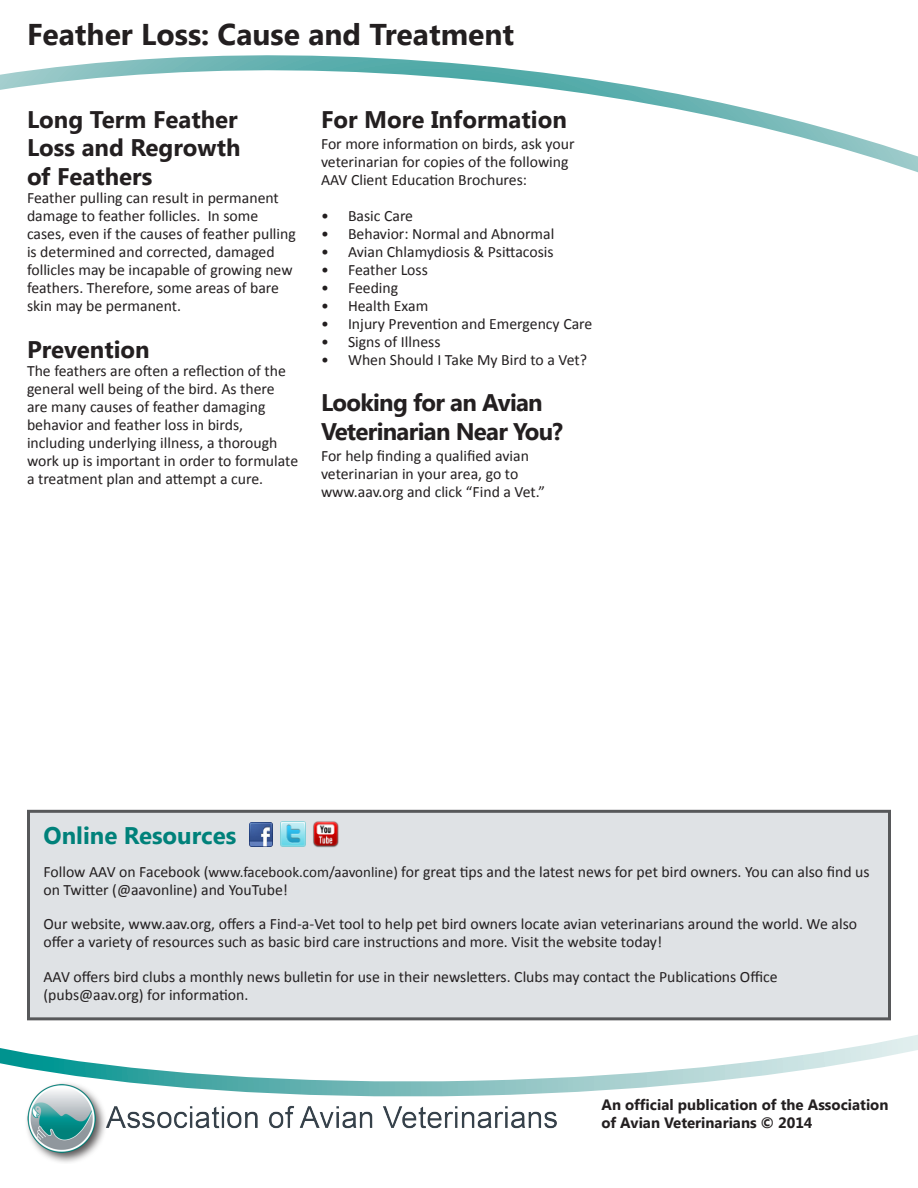
<style>
.page{position:relative;width:918px;height:1188px;background:#fff}
.page>*{position:absolute;margin:0;border:0;box-sizing:border-box;transform-origin:0 0}
.t1{font:700 30px "Segoe UI";color:#231f20}
.subhead{font:700 24px/28.8px "Segoe UI";color:#231f20;text-align:justify}
.subhead-2{font:700 24px/28.8px "Segoe UI";letter-spacing:-.03em;color:#231f20}
.subhead_teal{font:700 24px "Segoe UI";color:#00817a}
.body_text{font:15.75px/18px "Calibri";color:#231f20}
.body_text-2{font:700 15px/18px "Segoe UI";color:#231f20}
.s1{font-size:15px}
</style>
<div class="page">
<img style="left:27px;top:1096px;width:530px;height:67px">
<svg style="left:0;top:1020px;width:918px;height:76px"></svg>
<svg style="left:0;top:55px;width:918px;height:118px"></svg>
<div style="left:28px;top:811px;width:862px;height:208px;background:#dfe2e5"></div>
<div style="left:27px;top:810px;width:864px;height:210px;border:3px solid #57585a"></div>
<img style="left:249px;top:822px;width:24px;height:24px">
<img style="left:281px;top:822px;width:25px;height:25px">
<img style="left:313px;top:821px;width:26px;height:27px">
<p class="t1" style="left:27px;top:13px;width:489px">Feather Loss: Cause and Treatment</p>
<p class="subhead" style="left:27px;top:103px;width:215px">Long Term Feather Loss and Regrowth of Feathers</p>
<p class="body_text" style="left:27px;top:189px;width:270px">Feather pulling can result in permanent damage to feather follicles. In some cases, even if the causes of feather pulling is determined and corrected, damaged follicles may be incapable of growing new feathers. Therefore, some areas of bare skin may be permanent.</p>
<p class="subhead" style="left:27px;top:334px;width:124px">Prevention</p>
<p class="body_text" style="left:27px;top:362px;width:273px">The feathers are often a reflection of the general well being of the bird. As there are many causes of feather damaging behavior and feather loss in birds, including underlying illness, a thorough work up is important in order to formulate a treatment plan and attempt a cure.</p>
<p class="subhead" style="left:321px;top:103px;width:247px">For More Information</p>
<p class="body_text" style="left:321px;top:134px;width:255px">For more information on birds, ask your veterinarian for copies of the following<br>AAV Client Education Brochures:</p>
<p class="body_text" style="left:321px;top:206px;width:94px">• Basic Care</p>
<p class="body_text" style="left:321px;top:224px;width:235px">• Behavior: Normal and Abnormal</p>
<p class="body_text" style="left:321px;top:242px;width:234px">• Avian Chlamydiosis &amp; Psittacosis</p>
<p class="body_text" style="left:321px;top:260px;width:108px">• Feather Loss</p>
<p class="body_text" style="left:321px;top:278px;width:79px">• Feeding</p>
<p class="body_text" style="left:321px;top:296px;width:109px">• Health Exam</p>
<p class="body_text" style="left:321px;top:314px;width:273px">• Injury Prevention and Emergency Care</p>
<p class="body_text" style="left:321px;top:332px;width:121px">• Signs of Illness</p>
<p class="body_text" style="left:321px;top:350px;width:268px">• When Should I Take My Bird to a Vet?</p>
<p class="subhead-2" style="left:321px;top:387px;width:244px">Looking for an Avian<br>Veterinarian Near You?</p>
<p class="body_text" style="left:321px;top:447px;width:226px">For help finding a qualified avian veterinarian in your area, go to www.aav.org and click “Find a Vet.”</p>
<p class="subhead_teal" style="left:44px;top:818px;width:194px">Online Resources</p>
<p class="body_text" style="left:44px;top:863px;width:828px">Follow AAV on Facebook (<span class="s1">www.facebook.com/aavonline)</span> for great tips and the latest news for pet bird owners. You can also find us on Twitter (@aavonline) and YouTube!</p>
<p class="body_text" style="left:44px;top:915px;width:815px">Our website, www.aav.org, offers a Find-a-Vet tool to help pet bird owners locate avian veterinarians around the world. We also offer a variety of resources such as basic bird care instructions and more. Visit the website today!</p>
<p class="body_text" style="left:44px;top:968px;width:736px">AAV offers bird clubs a monthly news bulletin for use in their newsletters. Clubs may contact the Publications Office (pubs@aav.org) for information.</p>
<p class="body_text-2" style="left:602px;top:1095px;width:289px">An official publication of the Association of Avian Veterinarians © 2014</p>
</div>
